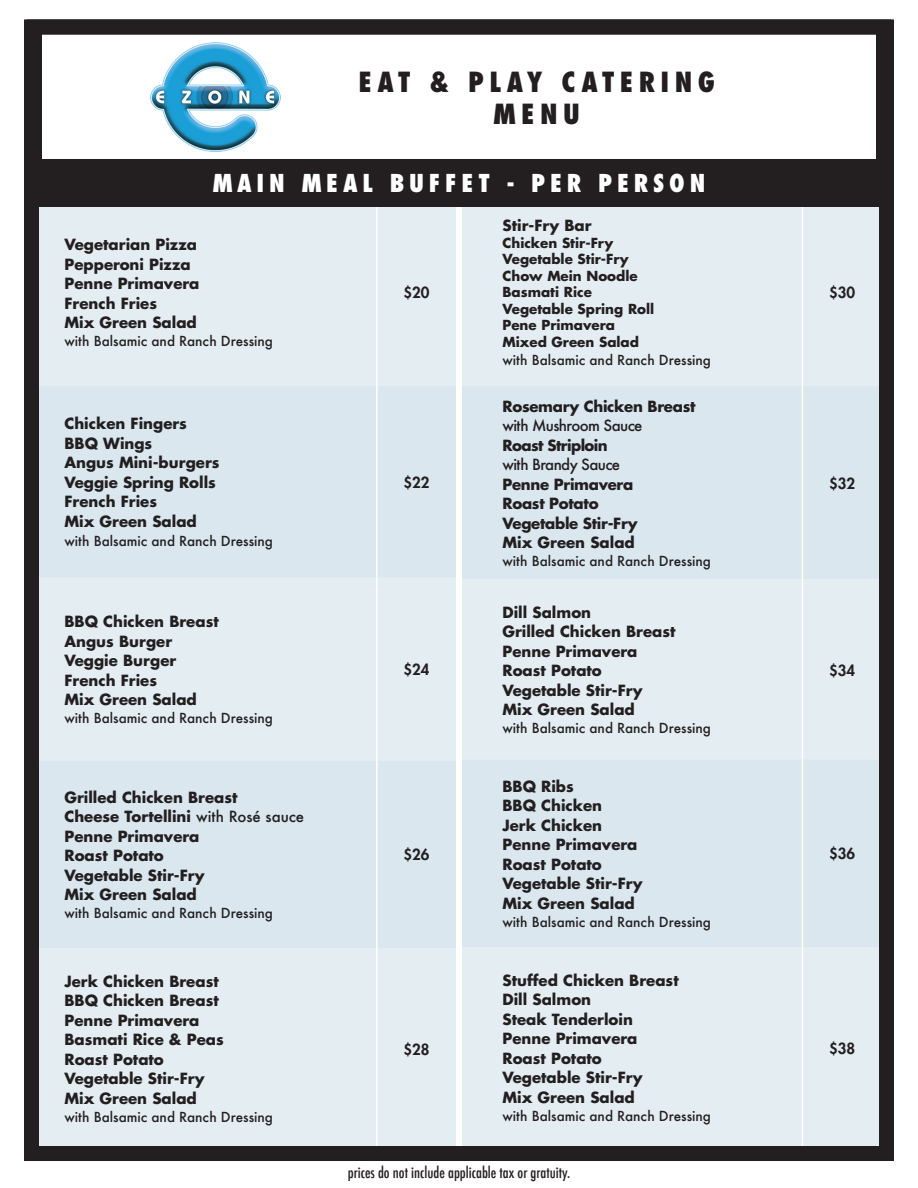
<style>
.page{position:relative;width:918px;height:1188px;background:#fff}
.page>*{position:absolute;margin:0;border:0;box-sizing:border-box;transform-origin:0 0}
.t1{font:800 condensed 27px/32.4px "Futura";letter-spacing:.2em;color:#231f20;text-align:center}
.t2{font:800 condensed 24px "Futura";letter-spacing:.2em;color:#fff}
.t3{font:700 15px/19.5px "Futura";color:#231f20}
.t4{font:700 15px/19.5px "Futura";letter-spacing:-.02em;color:#231f20}
.t5{font:500 condensed 15px "Futura";color:#231f20}
.t6{font:500 15px "Futura";letter-spacing:-.04em;color:#231f20}
.t7{font:800 15px "Futura Std";color:#231f20}
.t8{font:700 15px "Futura";letter-spacing:-.04em;color:#231f20}
.t9{font:500 13.5px "Futura";color:#231f20}
.t10{font:700 13.5px/16.5px "Futura";color:#231f20}
.s1{font-weight:500}
</style>
<div class="page">
<div style="left:40px;top:207px;width:416px;height:938px;background:#e4edf2"></div>
<div style="left:40px;top:386px;width:416px;height:192px;background:#dae7ee"></div>
<div style="left:40px;top:760px;width:416px;height:188px;background:#dae7ee"></div>
<hr style="left:376px;top:198px;width:2px;height:188px;background:#fff">
<hr style="left:376px;top:386px;width:2px;height:192px;background:#fff">
<hr style="left:376px;top:578px;width:2px;height:182px;background:#fff">
<hr style="left:376px;top:760px;width:2px;height:188px;background:#fff">
<hr style="left:376px;top:948px;width:2px;height:201px;background:#fff">
<div style="left:462px;top:207px;width:416px;height:938px;background:#e4edf2"></div>
<svg style="left:462px;top:386px;width:416px;height:561px;background:#dde8ef"></svg>
<hr style="left:802px;top:198px;width:1px;height:188px;background:#fff">
<hr style="left:802px;top:386px;width:1px;height:194px;background:#fff">
<hr style="left:802px;top:580px;width:1px;height:179px;background:#fff">
<hr style="left:802px;top:759px;width:1px;height:188px;background:#fff">
<hr style="left:802px;top:947px;width:1px;height:201px;background:#fff">
<div style="left:27px;top:160px;width:864px;height:47px;background:#231f20"></div>
<img style="left:151px;top:43px;width:130px;height:108px">
<div style="left:24px;top:19px;width:870px;height:1142px;border:15px solid #231f20"></div>
<h1 class="t1" style="left:359px;top:65px;width:358px">EAT &amp; PLAY CATERING<br>MENU</h1>
<h2 class="t2" style="left:213px;top:168px;width:494px">MAIN MEAL BUFFET - PER PERSON</h2>
<p class="t3" style="left:64px;top:235px;width:137px">Vegetarian Pizza<br>Pepperoni Pizza<br>Penne Primavera<br>French Fries<br>Mix Green Salad</p>
<p class="t9" style="left:64px;top:332px;width:210px">with Balsamic and Ranch Dressing</p>
<p class="t3" style="left:65px;top:414px;width:157px">Chicken Fingers<br>BBQ Wings<br>Angus Mini-burgers<br>Veggie Spring Rolls<br>French Fries<br>Mix Green Salad</p>
<p class="t9" style="left:64px;top:532px;width:210px">with Balsamic and Ranch Dressing</p>
<p class="t3" style="left:64px;top:611px;width:156px">BBQ Chicken Breast<br>Angus Burger<br>Veggie Burger<br>French Fries<br>Mix Green Salad</p>
<p class="t9" style="left:64px;top:709px;width:210px">with Balsamic and Ranch Dressing</p>
<p class="t3" style="left:65px;top:787px;width:241px">Grilled Chicken Breast<br>Cheese Tortellini <span class="s1">with Rosé sauce<br></span>Penne Primavera<br>Roast Potato<br>Vegetable Stir-Fry<br>Mix Green Salad</p>
<p class="t9" style="left:64px;top:904px;width:210px">with Balsamic and Ranch Dressing</p>
<p class="t3" style="left:65px;top:971px;width:161px">Jerk Chicken Breast<br>BBQ Chicken Breast<br>Penne Primavera<br>Basmati Rice &amp; Peas<br>Roast Potato<br>Vegetable Stir-Fry<br>Mix Green Salad</p>
<p class="t9" style="left:64px;top:1108px;width:210px">with Balsamic and Ranch Dressing</p>
<p class="t7" style="left:403px;top:283px;width:28px">$20</p>
<p class="t7" style="left:403px;top:473px;width:28px">$22</p>
<p class="t7" style="left:403px;top:660px;width:28px">$24</p>
<p class="t7" style="left:403px;top:845px;width:28px">$26</p>
<p class="t7" style="left:403px;top:1040px;width:28px">$28</p>
<p class="t3" style="left:502px;top:216px;width:91px">Stir-Fry Bar</p>
<p class="t10" style="left:502px;top:234px;width:153px">Chicken Stir-Fry<br>Vegetable Stir-Fry<br>Chow Mein Noodle<br>Basmati Rice<br>Vegetable Spring Roll<br>Pene Primavera<br>Mixed Green Salad</p>
<p class="t9" style="left:502px;top:351px;width:210px">with Balsamic and Ranch Dressing</p>
<p class="t4" style="left:503px;top:396px;width:195px">Rosemary Chicken Breast</p>
<p class="t6" style="left:503px;top:415px;width:142px">with Mushroom Sauce</p>
<p class="t8" style="left:503px;top:435px;width:107px">Roast Striploin</p>
<p class="t6" style="left:503px;top:454px;width:119px">with Brandy Sauce</p>
<p class="t4" style="left:503px;top:474px;width:137px">Penne Primavera<br>Roast Potato<br>Vegetable Stir-Fry<br>Mix Green Salad</p>
<p class="t9" style="left:502px;top:552px;width:210px">with Balsamic and Ranch Dressing</p>
<p class="t3" style="left:503px;top:602px;width:175px">Dill Salmon<br>Grilled Chicken Breast<br>Penne Primavera<br>Roast Potato<br>Vegetable Stir-Fry<br>Mix Green Salad</p>
<p class="t9" style="left:502px;top:719px;width:210px">with Balsamic and Ranch Dressing</p>
<p class="t3" style="left:503px;top:776px;width:142px">BBQ Ribs<br>BBQ Chicken<br>Jerk Chicken<br>Penne Primavera<br>Roast Potato<br>Vegetable Stir-Fry<br>Mix Green Salad</p>
<p class="t9" style="left:502px;top:912px;width:210px">with Balsamic and Ranch Dressing</p>
<p class="t3" style="left:503px;top:970px;width:178px">Stuffed Chicken Breast<br>Dill Salmon<br>Steak Tenderloin<br>Penne Primavera<br>Roast Potato<br>Vegetable Stir-Fry<br>Mix Green Salad</p>
<p class="t9" style="left:502px;top:1107px;width:210px">with Balsamic and Ranch Dressing</p>
<p class="t5" style="left:348px;top:1163px;width:224px">prices do not include applicable tax or gratuity.</p>
<p class="t7" style="left:829px;top:283px;width:28px">$30</p>
<p class="t7" style="left:829px;top:474px;width:28px">$32</p>
<p class="t7" style="left:829px;top:661px;width:28px">$34</p>
<p class="t7" style="left:829px;top:844px;width:28px">$36</p>
<p class="t7" style="left:829px;top:1039px;width:28px">$38</p>
</div>
